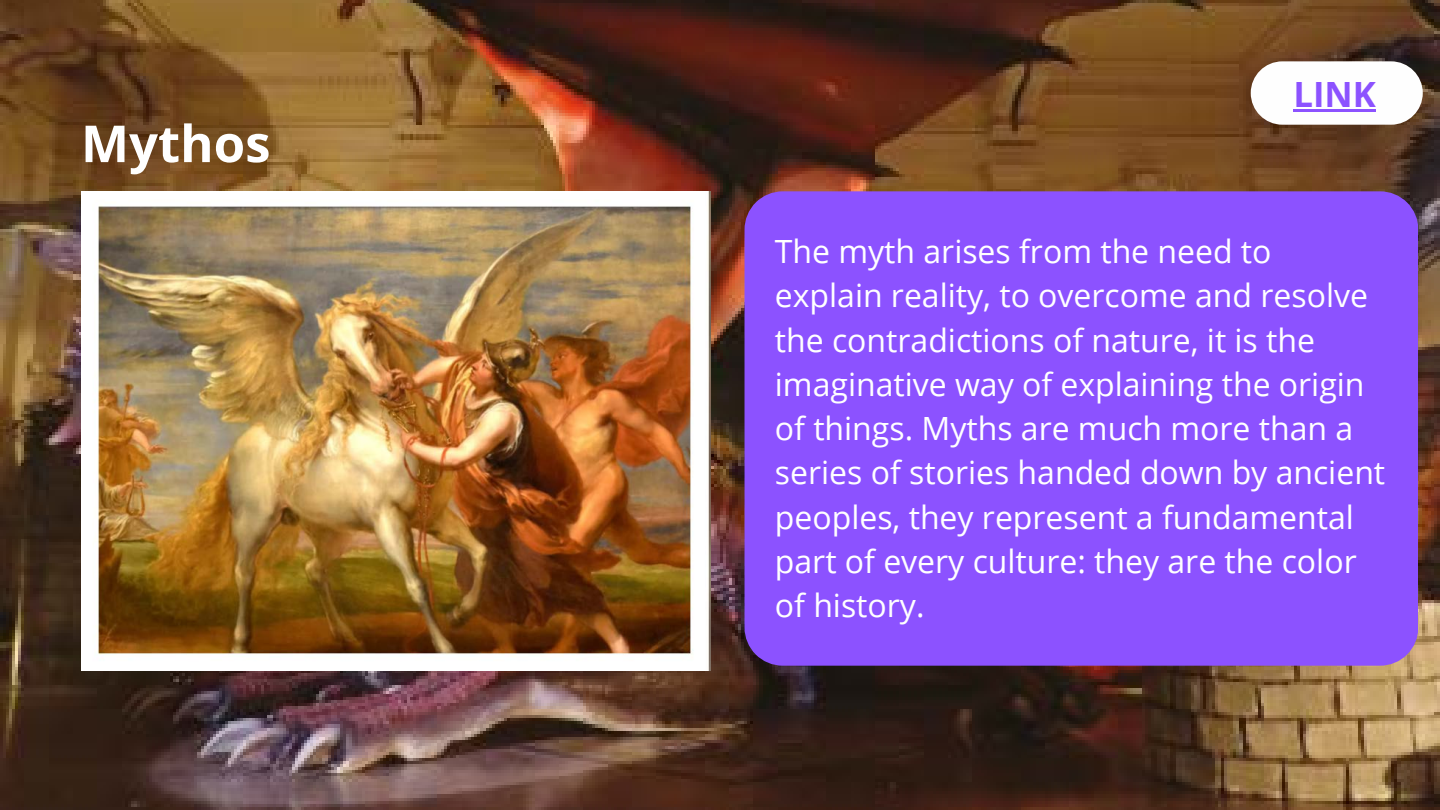
<style>
.page{position:relative;width:1440px;height:810px;background:#fff}
.page>*{position:absolute;margin:0;border:0;box-sizing:border-box;transform-origin:0 0}
.t1{font:700 51px "Open Sans";color:#fff}
.t2{font:700 34.8px "Open Sans";color:#8c52ff}
.t3{font:32px/44.3px "Open Sans";color:#fff}
</style>
<div class="page">
<img style="left:0;top:0;width:1440px;height:810px">
<img style="left:81px;top:191px;width:630px;height:480px">
<div style="left:745px;top:191px;width:673px;height:475px;background:#8c52ff"></div>
<div style="left:1251px;top:61px;width:172px;height:64px;background:#fefefe;border-radius:32px"></div>
<hr style="left:1293px;top:109px;width:83px;height:3px;background:#8c52ff">
<p class="t1" style="left:81px;top:108px;width:191px">Mythos</p>
<p class="t2" style="left:1293px;top:69px;width:84px">LINK</p>
<p class="t3" style="left:775px;top:229px;width:612px">The myth arises from the need to explain reality, to overcome and resolve the contradictions of nature, it is the imaginative way of explaining the origin of things. Myths are much more than a series of stories handed down by ancient peoples, they represent a fundamental part of every culture: they are the color of history.</p>
</div>
